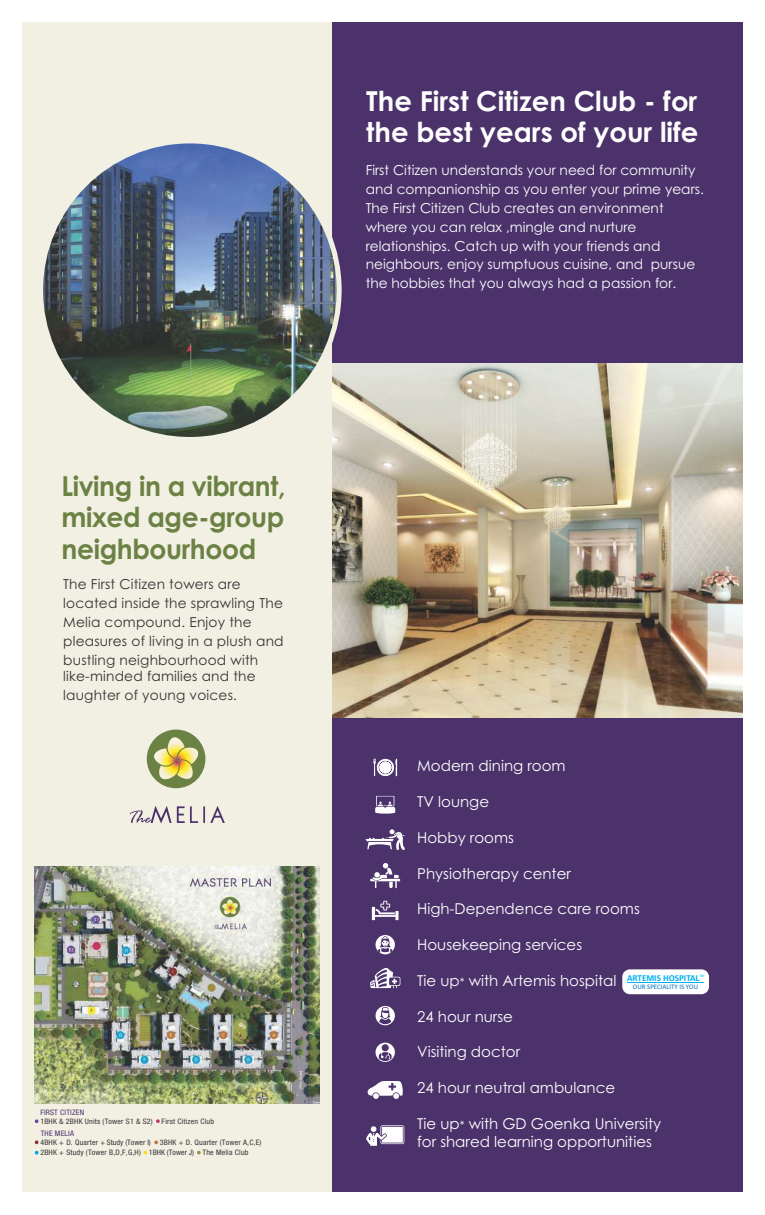
<style>
.page{position:relative;width:765px;height:1215px;background:#fff}
.page>*{position:absolute;margin:0;border:0;box-sizing:border-box;transform-origin:0 0}
.t1{font:700 27.5px/31.6px "Century Gothic";color:#fefefe}
.t2{font:700 27.5px/31.6px "Century Gothic";letter-spacing:-.015em;color:#6b8244;text-align:justify}
.t3{font:15px/17.9px "Century Gothic";color:#fefefe}
.t4{font:13.75px/18.9px "Century Gothic";color:#fefefe}
.t5{font:13.75px/18.9px "Century Gothic";letter-spacing:.015em;color:#373435}
.t6{font:700 9px "Calibri";color:#00b0f0}
.t7{font:7.5px/10.4px "Heavenetica Cond 5 SH";letter-spacing:.025em;color:#373435;scale:1.05 1}
.t8{font:7.5px "Heavenetica Cond 5 SH";letter-spacing:.025em;color:#4b326b;scale:1.05 1}
.t9{font:7.5px "Heavenetica Cond 5 SH";color:#373435;scale:1.05 1}
.t10{font:6.88px "Calibri";color:#0070c0}
.t11{font:3.75px "Calibri";color:#00b0f0}
.s1{font-size:11.25px}
</style>
<div class="page">
<div style="left:22px;top:22px;width:720px;height:1170px;background:#f2f0e3"></div>
<div style="left:147px;top:730px;width:58px;height:58px;background:#6b8244;border-radius:50%"></div>
<svg style="left:148px;top:731px;width:56px;height:52px"></svg>
<svg style="left:130px;top:806px;width:95px;height:18px"></svg>
<div style="left:332px;top:22px;width:410px;height:1170px;background:#4b326b"></div>
<img style="left:332px;top:364px;width:410px;height:353px">
<div style="left:622px;top:969px;width:87px;height:25px;background:#fefefe;border-radius:8px"></div>
<hr style="left:627px;top:982px;width:77px;height:1px;background:#00b0f0">
<svg style="left:373px;top:758px;width:24px;height:19px"></svg>
<svg style="left:375px;top:796px;width:20px;height:18px"></svg>
<svg style="left:366px;top:829px;width:39px;height:21px"></svg>
<svg style="left:370px;top:863px;width:30px;height:25px"></svg>
<svg style="left:372px;top:901px;width:27px;height:19px"></svg>
<svg style="left:376px;top:935px;width:19px;height:19px"></svg>
<svg style="left:378px;top:936px;width:15px;height:17px"></svg>
<svg style="left:370px;top:968px;width:30px;height:20px"></svg>
<svg style="left:367px;top:1081px;width:36px;height:18px"></svg>
<div style="left:376px;top:1006px;width:19px;height:19px;background:#fefefe;border-radius:50%"></div>
<svg style="left:379px;top:1007px;width:12px;height:17px"></svg>
<svg style="left:376px;top:1043px;width:19px;height:19px"></svg>
<svg style="left:379px;top:1044px;width:13px;height:17px"></svg>
<svg style="left:366px;top:1125px;width:38px;height:21px"></svg>
<div style="left:38px;top:138px;width:304px;height:304px;border:10px solid #f2f0e3;border-radius:50%"></div>
<img style="left:43px;top:143px;width:294px;height:294px;border-radius:50%">
<svg style="left:35px;top:1119px;width:3px;height:4px"></svg>
<svg style="left:156px;top:1119px;width:4px;height:4px"></svg>
<svg style="left:143px;top:1151px;width:4px;height:3px"></svg>
<svg style="left:35px;top:1140px;width:3px;height:4px"></svg>
<svg style="left:154px;top:1141px;width:4px;height:3px"></svg>
<svg style="left:35px;top:1151px;width:3px;height:4px"></svg>
<svg style="left:197px;top:1151px;width:4px;height:3px"></svg>
<img style="left:35px;top:867px;width:285px;height:237px">
<h1 class="t2" style="left:61px;top:473px;width:226px">Living in a vibrant, mixed age-group neighbourhood</h1>
<p class="t5" style="left:63px;top:576px;width:222px">The First Citizen towers are located inside the sprawling The<br>Melia compound. Enjoy the pleasures of living in a plush and bustling neighbourhood with</p>
<p class="t5" style="left:63px;top:668px;width:194px">like-minded families and the laughter of young voices.</p>
<p class="t8" style="left:40px;top:1107px;width:43px">FIRST CITIZEN</p>
<p class="t7" style="left:40px;top:1116px;width:167px">1BHK &amp; 2BHK Units (Tower S1 &amp; S2) First Citizen Club</p>
<p class="t8" style="left:41px;top:1128px;width:33px">THE MELIA</p>
<p class="t9" style="left:149px;top:1148px;width:45px">1BHK (Tower J)</p>
<p class="t7" style="left:40px;top:1137px;width:212px">4BHK + D. Quarter + Study (Tower I) 3BHK + D. Quarter (Tower A,C,E)<br>2BHK + Study (Tower B,D,F,G,H)</p>
<p class="t7" style="left:203px;top:1147px;width:45px">The Melia Club</p>
<h1 class="t1" style="left:366px;top:87px;width:334px">The First Citizen Club - for the best years of your life</h1>
<p class="t4" style="left:366px;top:162px;width:340px">First Citizen understands your need for community and companionship as you enter your prime years.<br>The First Citizen Club creates an environment where you can relax ,mingle and nurture relationships. Catch up with your friends and neighbours, enjoy sumptuous cuisine, and pursue the hobbies that you always had a passion for.</p>
<p class="t3" style="left:417px;top:758px;width:150px">Modern dining room</p>
<p class="t3" style="left:417px;top:794px;width:74px">TV lounge</p>
<p class="t3" style="left:417px;top:830px;width:98px">Hobby rooms</p>
<p class="t3" style="left:417px;top:866px;width:155px">Physiotherapy center</p>
<p class="t3" style="left:417px;top:901px;width:224px">High-Dependence care rooms</p>
<p class="t3" style="left:417px;top:937px;width:167px">Housekeeping services</p>
<p class="t3" style="left:417px;top:973px;width:201px">Tie up<span class="s1">*</span> with Artemis hospital</p>
<p class="t3" style="left:417px;top:1009px;width:97px">24 hour nurse</p>
<p class="t3" style="left:417px;top:1044px;width:105px">Visiting doctor</p>
<p class="t3" style="left:417px;top:1080px;width:200px">24 hour neutral ambulance</p>
<p class="t3" style="left:417px;top:1116px;width:246px">Tie up<span class="s1">*</span> with GD Goenka University for shared learning opportunities</p>
<p class="t11" style="left:699px;top:974px;width:6px">TM</p>
<p class="t6" style="left:627px;top:974px;width:74px">ARTEMIS HOSPITAL</p>
<p class="t10" style="left:633px;top:984px;width:67px">OUR SPECIALITY IS YOU</p>
</div>
